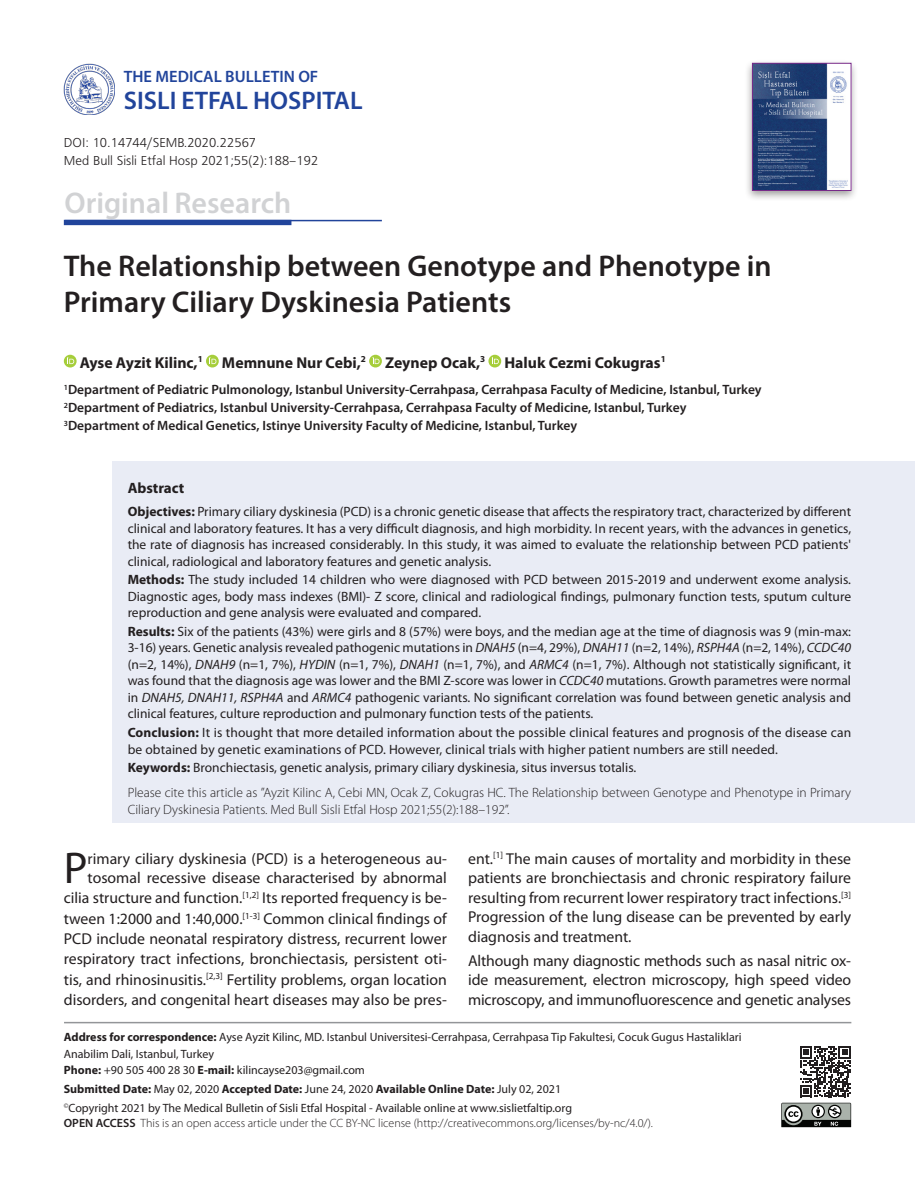
<style>
.page{position:relative;width:915px;height:1191px;background:#fff}
.page>*{position:absolute;margin:0;border:0;box-sizing:border-box;transform-origin:0 0}
.ana_metin_bosluksuz{font:44.7px "Myriad Pro";color:#231f20}
.ana_baslik{font:600 30px/36px "Myriad Pro";color:#231f20}
.ana_baslik-2{font:600 30px "Myriad Pro";color:#d1d2d4}
.ana_baslik-3{font:600 25.5px "Myriad Pro";color:#21449b}
.ana_baslik-4{font:600 16.5px "Myriad Pro";color:#21449b}
.ana_metin_bosluksuz-2{font:15.75px/20.2px "Myriad Pro";color:#231f20;text-align:justify}
.yazar_adları{font:700 15.75px "Myriad Pro";color:#231f20}
.ozet_baslik{font:700 15px "Myriad Pro";color:#231f20}
.ozet{font:13.5px/16.5px "Myriad Pro";color:#231f20;text-align:justify}
.kurumlar{font:600 13.5px "Myriad Pro";color:#231f20}
.ozet-2{font:300 13.5px/16.5px "Myriad Pro";color:#231f20}
.doi{font:13.5px "Frugal Normal Tr";color:#231f20}
.info{font:12px/16.5px "Myriad Pro";color:#231f20}
.t1{font:300 12px "Myriad Pro";color:#231f20}
.info-2{font:700 12px "Myriad Pro";color:#231f20}
.s1{font-weight:700}
.s2{font-style:italic}
.s3{font-weight:400}
.s4{font-weight:600}
</style>
<div class="page">
<div style="left:112px;top:461px;width:802px;height:362px;background:#e9ecf5"></div>
<svg style="left:64px;top:355px;width:13px;height:12px"></svg>
<svg style="left:67px;top:357px;width:7px;height:7px"></svg>
<svg style="left:206px;top:355px;width:13px;height:12px"></svg>
<svg style="left:209px;top:357px;width:7px;height:7px"></svg>
<svg style="left:369px;top:355px;width:13px;height:12px"></svg>
<svg style="left:372px;top:357px;width:7px;height:7px"></svg>
<svg style="left:488px;top:355px;width:13px;height:12px"></svg>
<svg style="left:491px;top:357px;width:7px;height:7px"></svg>
<hr style="left:64px;top:1021px;width:787px;height:2px;background:#939598">
<img style="left:64px;top:64px;width:51px;height:51px">
<div style="left:744px;top:59px;width:114px;height:143px;background:#231f20;opacity:.43"></div>
<img style="left:754px;top:65px;width:94px;height:124px">
<div style="left:752px;top:63px;width:98px;height:128px;border:1px solid #782a89"></div>
<svg style="left:781px;top:1046px;width:71px;height:82px"></svg>
<hr style="left:65px;top:220px;width:317px;height:1px;background:#21449b">
<div style="left:64px;top:220px;width:227px;height:5px;background:#21449b"></div>
<p class="ana_baslik-4" style="left:124px;top:66px;width:196px">THE MEDICAL BULLETIN OF</p>
<p class="ana_baslik-3" style="left:124px;top:84px;width:240px">SISLI ETFAL HOSPITAL</p>
<p class="doi" style="left:64px;top:135px;width:194px">DOI: 10.14744/SEMB.2020.22567</p>
<p class="doi" style="left:64px;top:153px;width:256px">Med Bull Sisli Etfal Hosp 2021;55(2):188–192</p>
<p class="ana_baslik-2" style="left:65px;top:184px;width:228px">Original Research</p>
<p class="ana_baslik" style="left:64px;top:247px;width:709px">The Relationship between Genotype and Phenotype in<br>Primary Ciliary Dyskinesia Patients</p>
<p class="yazar_adları" style="left:80px;top:352px;width:587px">Ayse Ayzit Kilinc,<sup>1</sup> Memnune Nur Cebi,<sup>2</sup> Zeynep Ocak,<sup>3</sup> Haluk Cezmi Cokugras<sup>1</sup></p>
<p class="kurumlar" style="left:64px;top:381px;width:699px"><sup>1</sup>Department of Pediatric Pulmonology, Istanbul University-Cerrahpasa, Cerrahpasa Faculty of Medicine, Istanbul, Turkey</p>
<p class="kurumlar" style="left:64px;top:399px;width:624px"><sup>2</sup>Department of Pediatrics, Istanbul University-Cerrahpasa, Cerrahpasa Faculty of Medicine, Istanbul, Turkey</p>
<p class="kurumlar" style="left:64px;top:417px;width:514px"><sup>3</sup>Department of Medical Genetics, Istinye University Faculty of Medicine, Istanbul, Turkey</p>
<p class="ozet_baslik" style="left:128px;top:478px;width:58px">Abstract</p>
<p class="ozet" style="left:128px;top:503px;width:724px"><span class="s1">Objectives:</span> Primary ciliary dyskinesia (PCD) is a chronic genetic disease that affects the respiratory tract, characterized by different clinical and laboratory features. It has a very difficult diagnosis, and high morbidity. In recent years, with the advances in genetics, the rate of diagnosis has increased considerably. In this study, it was aimed to evaluate the relationship between PCD patients' clinical, radiological and laboratory features and genetic analysis.</p>
<p class="ozet" style="left:128px;top:571px;width:724px"><span class="s1">Methods:</span> The study included 14 children who were diagnosed with PCD between 2015-2019 and underwent exome analysis.<br>Diagnostic ages, body mass indexes (BMI)- Z score, clinical and radiological findings, pulmonary function tests, sputum culture reproduction and gene analysis were evaluated and compared.</p>
<p class="ozet" style="left:128px;top:623px;width:724px"><span class="s1">Results:</span> Six of the patients (43%) were girls and 8 (57%) were boys, and the median age at the time of diagnosis was 9 (min-max:<br>3-16) years. Genetic analysis revealed pathogenic mutations in <span class="s2">DNAH5</span> (n=4, 29%), <span class="s2">DNAH11</span> (n=2, 14%), <span class="s2">RSPH4A</span> (n=2, 14%), <span class="s2">CCDC40 </span>(n=2, 14%), <span class="s2">DNAH9</span> (n=1, 7%), <span class="s2">HYDIN</span> (n=1, 7%), <span class="s2">DNAH1</span> (n=1, 7%), and <span class="s2">ARMC4</span> (n=1, 7%). Although not statistically significant, it was found that the diagnosis age was lower and the BMI Z-score was lower in <span class="s2">CCDC40</span> mutations. Growth parametres were normal in <span class="s2">DNAH5, DNAH11, RSPH4A</span> and <span class="s2">ARMC4</span> pathogenic variants. No significant correlation was found between genetic analysis and clinical features, culture reproduction and pulmonary function tests of the patients.</p>
<p class="ozet" style="left:128px;top:724px;width:724px"><span class="s1">Conclusion:</span> It is thought that more detailed information about the possible clinical features and prognosis of the disease can be obtained by genetic examinations of PCD. However, clinical trials with higher patient numbers are still needed.</p>
<p class="ozet" style="left:128px;top:759px;width:510px"><span class="s1">Keywords:</span> Bronchiectasis, genetic analysis, primary ciliary dyskinesia, situs inversus totalis.</p>
<p class="ozet-2" style="left:128px;top:784px;width:724px">Please cite this article as ”Ayzit Kilinc A, Cebi MN, Ocak Z, Cokugras HC. The Relationship between Genotype and Phenotype in Primary<br>Ciliary Dyskinesia Patients. Med Bull Sisli Etfal Hosp 2021;55(2):188–192”.</p>
<p class="ana_metin_bosluksuz-2" style="left:64px;top:848px;width:384px;text-align:right">rimary ciliary dyskinesia (PCD) is a heterogeneous au&shy;tosomal recessive disease characterised by abnormal cilia structure and function.<sup>[1,2]</sup> Its reported frequency is be&shy;tween 1:2000 and 1:40,000.<sup>[1-3]</sup> Common clinical findings of PCD include neonatal respiratory distress, recurrent lower respiratory tract infections, bronchiectasis, persistent oti&shy;tis, and rhinosinusitis.<sup>[2,3]</sup> Fertility problems, organ location disorders, and congenital heart diseases may also be pres-</p>
<p class="ana_metin_bosluksuz-2" style="left:468px;top:848px;width:384px;line-height:19.5px">ent.<sup>[1]</sup> The main causes of mortality and morbidity in these patients are bronchiectasis and chronic respiratory failure resulting from recurrent lower respiratory tract infections.<sup>[3] </sup>Progression of the lung disease can be prevented by early diagnosis and treatment.</p>
<p class="ana_metin_bosluksuz" style="left:64px;top:840px;width:25px">P</p>
<p class="ana_metin_bosluksuz-2" style="left:468px;top:950px;width:384px;line-height:19.5px">Although many diagnostic methods such as nasal nitric ox&shy;ide measurement, electron microscopy, high speed video microscopy, and immunofluorescence and genetic analyses</p>
<p class="info" style="left:64px;top:1028px;width:679px"><span class="s1">Address for correspondence:</span> Ayse Ayzit Kilinc, MD. Istanbul Universitesi-Cerrahpasa, Cerrahpasa Tip Fakultesi, Cocuk Gugus Hastaliklari<br>Anabilim Dali, Istanbul, Turkey</p>
<p class="info" style="left:64px;top:1061px;width:302px"><span class="s1">Phone:</span> +90 505 400 28 30 <span class="s1">E-mail:</span> kilincayse203@gmail.com</p>
<p class="info-2" style="left:64px;top:1081px;width:499px">Submitted Date: <span class="s3">May 02, 2020</span> Accepted Date: <span class="s3">June 24, 2020</span> Available Online Date: <span class="s3">July 02, 2021</span></p>
<p class="info" style="left:64px;top:1099px;width:509px"><sup>©</sup>Copyright 2021 by The Medical Bulletin of Sisli Etfal Hospital - Available online at www.sislietfaltip.org</p>
<p class="t1" style="left:64px;top:1116px;width:590px"><span class="s4">OPEN ACCESS</span> This is an open access article under the CC BY-NC license (http://creativecommons.org/licenses/by-nc/4.0/).</p>
</div>
